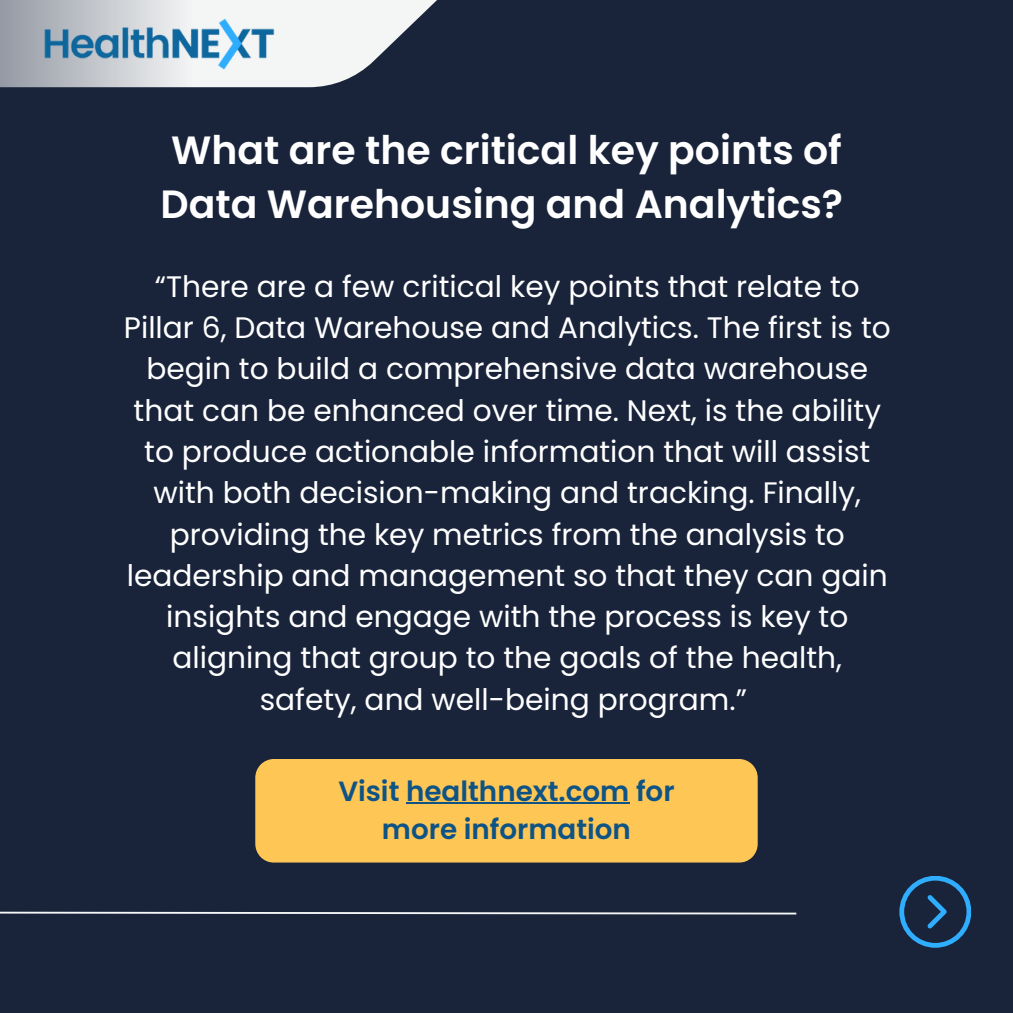
<style>
.page{position:relative;width:1013px;height:1013px;background:#fff}
.page>*{position:absolute;margin:0;border:0;box-sizing:border-box;transform-origin:0 0}
.t1{font:600 39.38px/54.4px "Poppins";color:#fff}
.t2{font:29.62px/41.2px "Poppins";color:#fff;text-align:center}
.t3{font:600 27.75px/38.5px "Poppins";color:#0e5385;text-align:center}
</style>
<div class="page">
<div style="left:0;top:0;width:1012px;height:1012px;background:#19243b"></div>
<svg style="left:0;top:0;width:437px;height:87px"></svg>
<svg style="left:899px;top:876px;width:72px;height:71px"></svg>
<img style="left:43px;top:0;width:231px;height:88px">
<svg style="left:0;top:911px;width:796px;height:3px"></svg>
<div style="left:255px;top:759px;width:502px;height:103px;background:#fec655"></div>
<hr style="left:406px;top:802px;width:223px;height:2px;background:#0e5385">
<p class="t1" style="left:160px;top:123px;width:684px">What are the critical key points of<br>Data Warehousing and Analytics?</p>
<p class="t2" style="left:124px;top:266px;width:768px">“There are a few critical key points that relate to Pillar 6, Data Warehouse and Analytics. The first is to begin to build a comprehensive data warehouse that can be enhanced over time. Next, is the ability to produce actionable information that will assist with both decision-making and tracking. Finally, providing the key metrics from the analysis to leadership and management so that they can gain insights and engage with the process is key to aligning that group to the goals of the health, safety, and well-being program.”</p>
<p class="t3" style="left:338px;top:771px;width:338px">Visit healthnext.com for more information</p>
</div>
